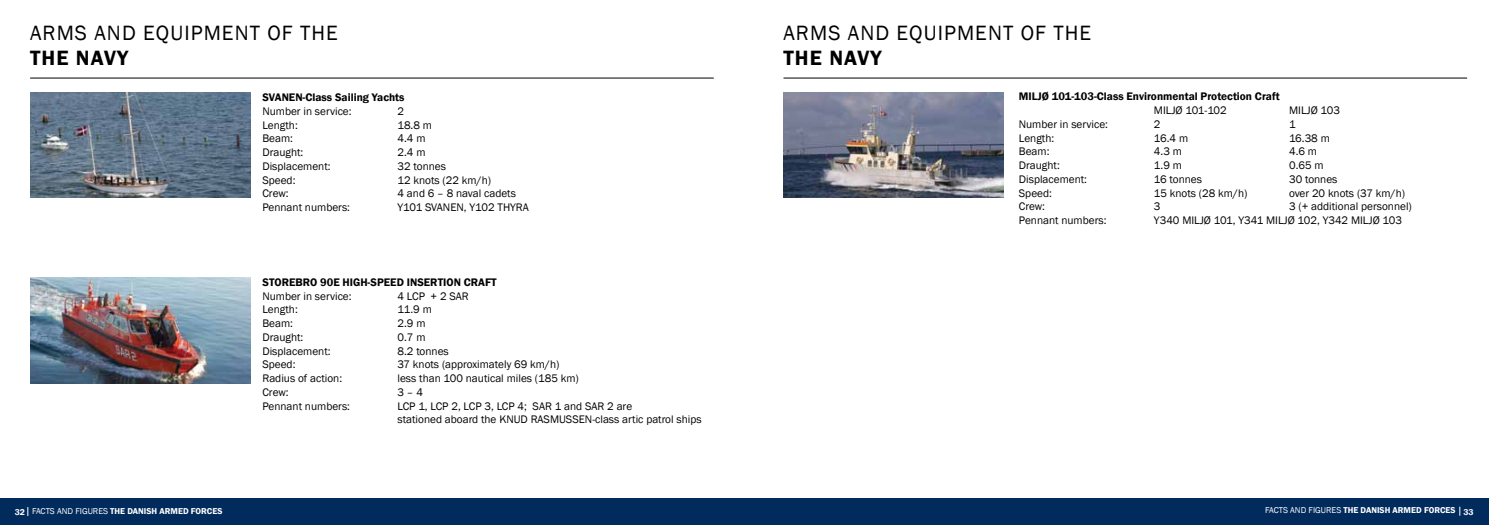
<style>
.page{position:relative;width:1489px;height:525px;background:#fff}
.page>*{position:absolute;margin:0;border:0;box-sizing:border-box;transform-origin:0 0}
.t1{font:21.25px "Franklin Gothic";letter-spacing:.05em;color:#000}
.t2{font:600 21.25px "Franklin Gothic";letter-spacing:.05em;color:#000}
.t3{font:11.25px/13.8px "Franklin Gothic";color:#000}
.t4{font:600 11.25px "Franklin Gothic";color:#000}
.t5{font:600 8.75px "Franklin Gothic";color:#fff}
.s1{font-weight:400}
</style>
<div class="page">
<div style="left:572px;top:498px;width:916px;height:26px;background:#002b5c"></div>
<hr style="left:783px;top:78px;width:683px;height:1px;background:#000">
<div style="left:0;top:498px;width:1010px;height:26px;background:#002b5c"></div>
<hr style="left:30px;top:78px;width:683px;height:1px;background:#000">
<img style="left:783px;top:92px;width:220px;height:105px">
<img style="left:30px;top:278px;width:220px;height:105px">
<img style="left:30px;top:92px;width:220px;height:105px">
<h1 class="t1" style="left:30px;top:20px;width:309px">ARMS AND EQUIPMENT OF THE</h1>
<h1 class="t2" style="left:30px;top:45px;width:14px">the</h1>
<h1 class="t2" style="left:76px;top:45px;width:52px">navy</h1>
<p class="t4" style="left:262px;top:90px;width:144px">SVANEN-Class Sailing Yachts</p>
<p class="t3" style="left:262px;top:104px;width:91px">Number in service:</p>
<p class="t3" style="left:397px;top:104px;width:8px">2</p>
<p class="t3" style="left:262px;top:118px;width:37px">Length:</p>
<p class="t3" style="left:397px;top:118px;width:36px">18.8 m</p>
<p class="t3" style="left:262px;top:132px;width:32px">Beam:</p>
<p class="t3" style="left:397px;top:132px;width:29px">4.4 m</p>
<p class="t3" style="left:262px;top:146px;width:42px">Draught:</p>
<p class="t3" style="left:397px;top:146px;width:29px">2.4 m</p>
<p class="t3" style="left:262px;top:159px;width:70px">Displacement:</p>
<p class="t3" style="left:397px;top:159px;width:50px">32 tonnes</p>
<p class="t3" style="left:262px;top:173px;width:35px">Speed:</p>
<p class="t3" style="left:397px;top:173px;width:95px">12 knots (22 km/h)</p>
<p class="t3" style="left:262px;top:187px;width:28px">Crew:</p>
<p class="t3" style="left:397px;top:187px;width:120px">4 and 6 – 8 naval cadets</p>
<p class="t3" style="left:262px;top:201px;width:89px">Pennant numbers:</p>
<p class="t3" style="left:397px;top:201px;width:133px">Y101 SVANEN, Y102 THYRA</p>
<p class="t5" style="left:15px;top:505px;width:209px">32 <span class="s1">FACTS AND FIGURES</span> THE DANISH ARMED FORCES</p>
<p class="t4" style="left:262px;top:275px;width:123px">STOREBRO 90E High-Speed</p>
<p class="t4" style="left:407px;top:275px;width:18px">Inserti</p>
<p class="t4" style="left:446px;top:275px;width:25px">on Craft</p>
<p class="t3" style="left:262px;top:289px;width:91px">Number in service:</p>
<p class="t3" style="left:397px;top:289px;width:73px">4 LCP + 2 SAR</p>
<p class="t3" style="left:262px;top:303px;width:37px">Length:</p>
<p class="t3" style="left:397px;top:303px;width:36px">11.9 m</p>
<p class="t3" style="left:262px;top:316px;width:32px">Beam:</p>
<p class="t3" style="left:397px;top:316px;width:29px">2.9 m</p>
<p class="t3" style="left:262px;top:330px;width:42px">Draught:</p>
<p class="t3" style="left:397px;top:330px;width:29px">0.7 m</p>
<p class="t3" style="left:262px;top:344px;width:70px">Displacement:</p>
<p class="t3" style="left:397px;top:344px;width:53px">8.2 tonnes</p>
<p class="t3" style="left:262px;top:358px;width:35px">Speed:</p>
<p class="t3" style="left:397px;top:358px;width:163px">37 knots (approximately 69 km/h)</p>
<p class="t3" style="left:262px;top:371px;width:81px">Radius of action:</p>
<p class="t3" style="left:397px;top:371px;width:183px">less than 100 nautical miles (185 km)</p>
<p class="t3" style="left:262px;top:385px;width:28px">Crew:</p>
<p class="t3" style="left:397px;top:385px;width:27px">3 – 4</p>
<p class="t3" style="left:262px;top:399px;width:89px">Pennant numbers:</p>
<p class="t3" style="left:397px;top:399px;width:305px">LCP 1, LCP 2, LCP 3, LCP 4; SAR 1 and SAR 2 are<br>stationed aboard the KNUD RASMUSSEN-class artic patrol ships</p>
<h1 class="t1" style="left:783px;top:20px;width:309px">ARMS AND EQUIPMENT OF THE</h1>
<h1 class="t2" style="left:783px;top:45px;width:14px">the</h1>
<h1 class="t2" style="left:829px;top:45px;width:52px">navy</h1>
<p class="t4" style="left:1018px;top:89px;width:262px">MILJØ 101-103-Class Environmental Protection Craft</p>
<p class="t3" style="left:1153px;top:104px;width:74px">MILJØ 101-102</p>
<p class="t3" style="left:1288px;top:104px;width:52px">MILJØ 103</p>
<p class="t3" style="left:1018px;top:117px;width:91px">Number in service:</p>
<p class="t3" style="left:1153px;top:117px;width:8px">2</p>
<p class="t3" style="left:1288px;top:117px;width:8px">1</p>
<p class="t3" style="left:1018px;top:131px;width:37px">Length:</p>
<p class="t3" style="left:1153px;top:131px;width:36px">16.4 m</p>
<p class="t3" style="left:1288px;top:131px;width:42px">16.38 m</p>
<p class="t3" style="left:1018px;top:145px;width:32px">Beam:</p>
<p class="t3" style="left:1153px;top:145px;width:29px">4.3 m</p>
<p class="t3" style="left:1288px;top:145px;width:29px">4.6 m</p>
<p class="t3" style="left:1018px;top:159px;width:42px">Draught:</p>
<p class="t3" style="left:1153px;top:159px;width:29px">1.9 m</p>
<p class="t3" style="left:1288px;top:159px;width:36px">0.65 m</p>
<p class="t3" style="left:1018px;top:172px;width:70px">Displacement:</p>
<p class="t3" style="left:1153px;top:172px;width:50px">16 tonnes</p>
<p class="t3" style="left:1288px;top:172px;width:50px">30 tonnes</p>
<p class="t3" style="left:1018px;top:186px;width:35px">Speed:</p>
<p class="t3" style="left:1153px;top:186px;width:95px">15 knots (28 km/h)</p>
<p class="t3" style="left:1288px;top:186px;width:117px">over 20 knots (37 km/h)</p>
<p class="t3" style="left:1018px;top:200px;width:28px">Crew:</p>
<p class="t3" style="left:1153px;top:200px;width:8px">3</p>
<p class="t3" style="left:1288px;top:200px;width:124px">3 (+ additional personnel)</p>
<p class="t3" style="left:1018px;top:214px;width:89px">Pennant numbers:</p>
<p class="t3" style="left:1153px;top:214px;width:249px">Y340 MILJØ 101, Y341 MILJØ 102, Y342 MILJØ 103</p>
<p class="t5" style="left:1265px;top:504px;width:210px"><span class="s1">FACTS AND FIGURES</span> THE DANISH ARMED FORCES 33</p>
</div>
